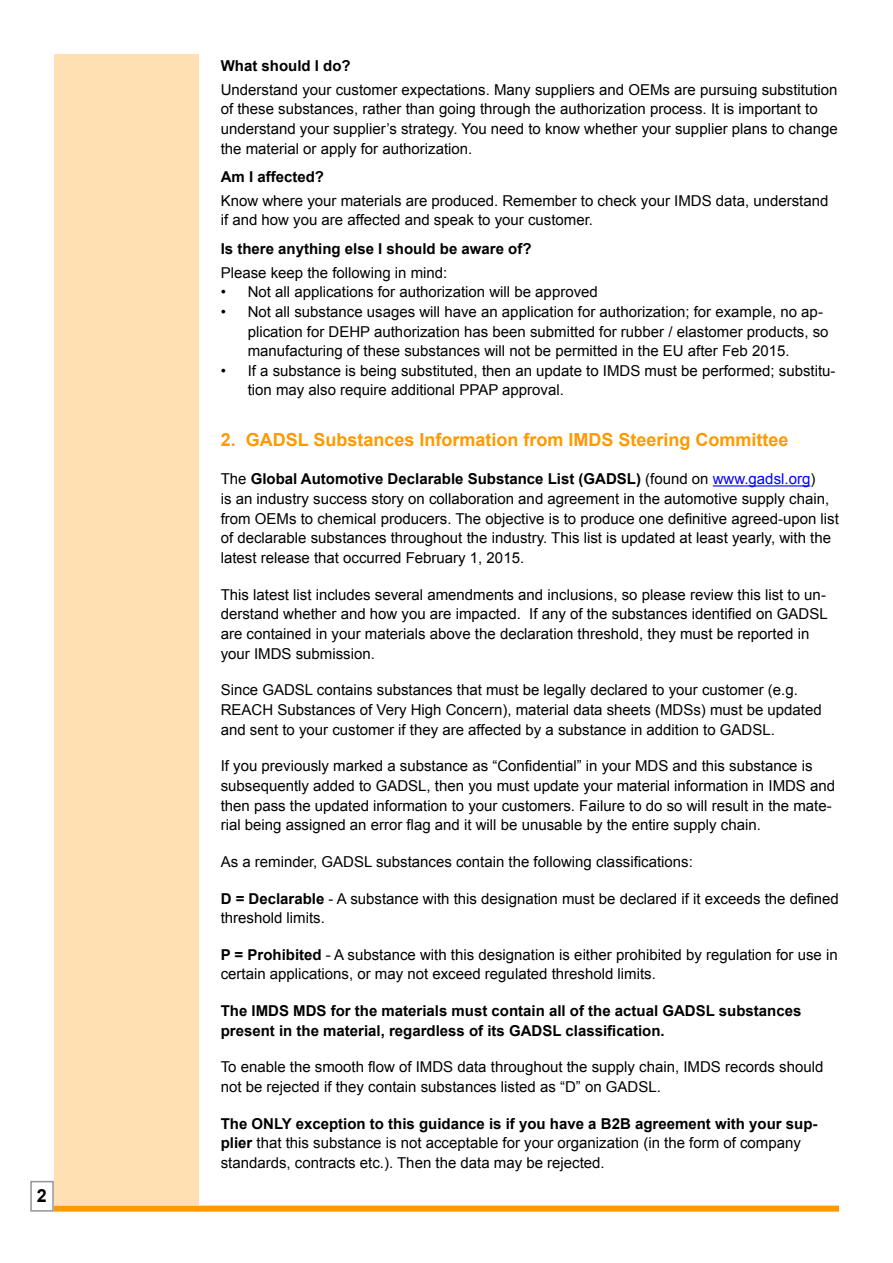
<style>
.page{position:relative;width:893px;height:1263px;background:#fff}
.page>*{position:absolute;margin:0;border:0;box-sizing:border-box;transform-origin:0 0}
.t1{font:700 18px "Arial";color:#f90}
.t2{font:700 18px "Arial";color:#000}
.t3{font:15px/19.6px "Arial";color:#000}
.t4{font:700 15px/19.6px "Arial";color:#000}
.s1{font-weight:700}
.s2{color:#00f}
</style>
<div class="page">
<div style="left:54px;top:54px;width:145px;height:1151px;background:#ffe0b3"></div>
<div style="left:54px;top:1205px;width:785px;height:6px;background:#f90"></div>
<hr style="left:713px;top:485px;width:97px;height:1px;background:#00f">
<div style="left:30px;top:1181px;width:24px;height:30px;border:2px solid #939598"></div>
<p class="t2" style="left:37px;top:1184px;width:12px">2</p>
<p class="t4" style="left:221px;top:56px;width:132px">What should I do?</p>
<p class="t3" style="left:221px;top:80px;width:619px">Understand your customer expectations. Many suppliers and OEMs are pursuing substitution of these substances, rather than going through the authorization process. It is important to understand your supplier’s strategy. You need to know whether your supplier plans to change the material or apply for authorization.</p>
<p class="t4" style="left:221px;top:167px;width:105px">Am I affected?</p>
<p class="t3" style="left:221px;top:191px;width:609px">Know where your materials are produced. Remember to check your IMDS data, understand if and how you are affected and speak to your customer.</p>
<p class="t4" style="left:221px;top:239px;width:312px">Is there anything else I should be aware of?</p>
<p class="t3" style="left:221px;top:263px;width:228px">Please keep the following in mind:</p>
<p class="t3" style="left:221px;top:282px;width:379px">• Not all applications for authorization will be approved</p>
<p class="t3" style="left:248px;top:302px;width:582px;text-indent:-27px">• Not all substance usages will have an application for authorization; for example, no ap&shy;plication for DEHP authorization has been submitted for rubber / elastomer products, so manufacturing of these substances will not be permitted in the EU after Feb 2015.</p>
<p class="t3" style="left:248px;top:361px;width:589px;text-indent:-27px">• If a substance is being substituted, then an update to IMDS must be performed; substitu&shy;tion may also require additional PPAP approval.</p>
<p class="t1" style="left:221px;top:428px;width:569px">2. GADSL Substances Information from IMDS Steering Committee</p>
<p class="t3" style="left:221px;top:469px;width:620px">The <span class="s1">Global Automotive Declarable Substance List (GADSL)</span> (found on <span class="s2">www.gadsl.org</span>)<br>is an industry success story on collaboration and agreement in the automotive supply chain, from OEMs to chemical producers. The objective is to produce one definitive agreed-upon list of declarable substances throughout the industry. This list is updated at least yearly, with the latest release that occurred February 1, 2015.</p>
<p class="t3" style="left:221px;top:585px;width:608px">This latest list includes several amendments and inclusions, so please review this list to un&shy;derstand whether and how you are impacted. If any of the substances identified on GADSL are contained in your materials above the declaration threshold, they must be reported in your IMDS submission.</p>
<p class="t3" style="left:221px;top:680px;width:603px">Since GADSL contains substances that must be legally declared to your customer (e.g.<br>REACH Substances of Very High Concern), material data sheets (MDSs) must be updated and sent to your customer if they are affected by a substance in addition to GADSL.</p>
<p class="t3" style="left:221px;top:756px;width:616px">If you previously marked a substance as “Confidential” in your MDS and this substance is subsequently added to GADSL, then you must update your material information in IMDS and then pass the updated information to your customers. Failure to do so will result in the mate&shy;rial being assigned an error flag and it will be unusable by the entire supply chain.</p>
<p class="t3" style="left:221px;top:852px;width:474px">As a reminder, GADSL substances contain the following classifications:</p>
<p class="t3" style="left:221px;top:888px;width:620px"><span class="s1">D = Declarable</span> - A substance with this designation must be declared if it exceeds the defined threshold limits.</p>
<p class="t3" style="left:221px;top:945px;width:619px"><span class="s1">P = Prohibited</span> - A substance with this designation is either prohibited by regulation for use in certain applications, or may not exceed regulated threshold limits.</p>
<p class="t4" style="left:221px;top:1001px;width:582px">The IMDS MDS for the materials must contain all of the actual GADSL substances present in the material, regardless of its GADSL classification.</p>
<p class="t3" style="left:221px;top:1057px;width:604px">To enable the smooth flow of IMDS data throughout the supply chain, IMDS records should not be rejected if they contain substances listed as “D” on GADSL.</p>
<p class="t3" style="left:221px;top:1114px;width:598px"><span class="s1">The ONLY exception to this guidance is if you have a B2B agreement with your sup&shy;plier</span> that this substance is not acceptable for your organization (in the form of company standards, contracts etc.). Then the data may be rejected.</p>
</div>
